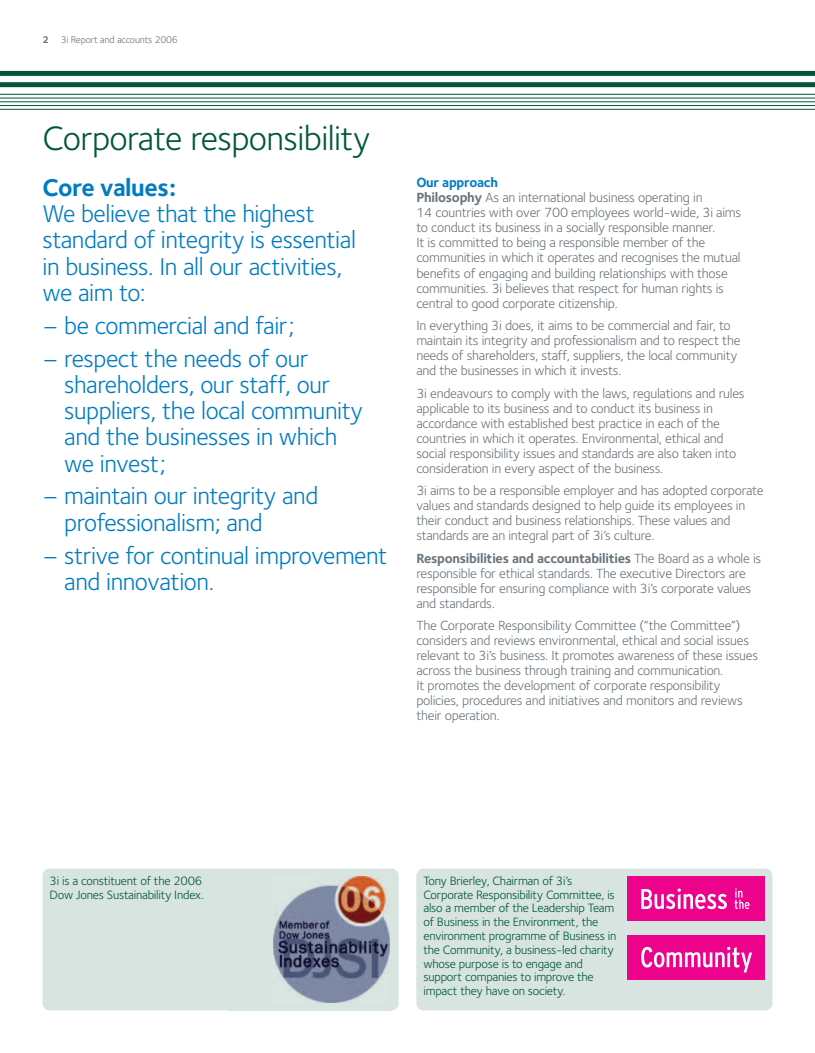
<style>
.page{position:relative;width:815px;height:1053px;background:#fff}
.page>*{position:absolute;margin:0;border:0;box-sizing:border-box;transform-origin:0 0}
.t1{font:35px "Foundry Sterling";letter-spacing:-.02em;color:#00573c}
.t2{font:25px/26.2px "Foundry Sterling";letter-spacing:-.02em;color:#007cc2}
.t3{font:700 25px "Foundry Sterling";letter-spacing:-.02em;color:#007cc2}
.t4{font:13.75px/15px "Foundry Sterling";letter-spacing:-.02em;color:#6a747b}
.t5{font:12.5px/13.8px "Foundry Sterling";letter-spacing:-.02em;color:#00573c}
.t6{font:10px "Foundry Sterling";letter-spacing:-.02em;color:#6a747b}
.s1{font-weight:700}
.s2{color:#6a747b}
.s3{font-weight:700;color:#007cc2}
</style>
<div class="page">
<div style="left:0;top:71px;width:815px;height:5px;background:#00573c"></div>
<div style="left:0;top:82px;width:815px;height:5px;background:#00573c"></div>
<hr style="left:0;top:94px;width:815px;height:1px;background:#00573c">
<hr style="left:0;top:98px;width:815px;height:1px;background:#00573c">
<hr style="left:0;top:101px;width:815px;height:1px;background:#00573c">
<hr style="left:0;top:105px;width:815px;height:1px;background:#00573c">
<hr style="left:0;top:109px;width:815px;height:1px;background:#00573c">
<div style="left:43px;top:868px;width:356px;height:142px;background:#d7e4e0;border-radius:7px"></div>
<img style="left:273px;top:876px;width:116px;height:126px">
<div style="left:416px;top:868px;width:356px;height:142px;background:#d7e4e0;border-radius:7px"></div>
<div style="left:627px;top:935px;width:138px;height:44px;background:#ed028c"></div>
<div style="left:627px;top:876px;width:138px;height:44px;background:#ed028c"></div>
<svg style="left:735px;top:888px;width:15px;height:20px"></svg>
<svg style="left:641px;top:888px;width:86px;height:21px"></svg>
<svg style="left:641px;top:946px;width:111px;height:26px"></svg>
<p class="t6" style="left:43px;top:36px;width:137px"><span class="s1">2</span> 3i Report and accounts 2006</p>
<h1 class="t1" style="left:43px;top:125px;width:329px">Corporate responsibility</h1>
<h2 class="t3" style="left:43px;top:177px;width:135px">Core values:</h2>
<h2 class="t2" style="left:43px;top:202px;width:315px">We believe that the highest standard of integrity is essential in business. In all our activities, we aim to:</h2>
<h2 class="t2" style="left:43px;top:314px;width:253px">– be commercial and fair;</h2>
<h2 class="t2" style="left:64px;top:347px;width:300px;text-indent:-22px">– respect the needs of our shareholders, our staff, our suppliers, the local community and the businesses in which we invest;</h2>
<h2 class="t2" style="left:64px;top:485px;width:256px;text-indent:-22px">– maintain our integrity and professionalism; and</h2>
<h2 class="t2" style="left:64px;top:544px;width:325px;text-indent:-22px">– strive for continual improvement and innovation<span class="s2">.</span></h2>
<p class="t4" style="left:416px;top:176px;width:326px"><span class="s3">Our approach<br></span><span class="s1">Philosophy</span> As an international business operating in<br>14 countries with over 700 employees world-wide, 3i aims to conduct its business in a socially responsible manner.<br>It is committed to being a responsible member of the communities in which it operates and recognises the mutual benefits of engaging and building relationships with those communities. 3i believes that respect for human rights is central to good corporate citizenship.</p>
<p class="t4" style="left:416px;top:319px;width:326px">In everything 3i does, it aims to be commercial and fair, to maintain its integrity and professionalism and to respect the needs of shareholders, staff, suppliers, the local community and the businesses in which it invests.</p>
<p class="t4" style="left:416px;top:386px;width:330px">3i endeavours to comply with the laws, regulations and rules applicable to its business and to conduct its business in accordance with established best practice in each of the countries in which it operates. Environmental, ethical and social responsibility issues and standards are also taken into consideration in every aspect of the business.</p>
<p class="t4" style="left:416px;top:484px;width:349px">3i aims to be a responsible employer and has adopted corporate values and standards designed to help guide its employees in their conduct and business relationships. These values and standards are an integral part of 3i’s culture.</p>
<p class="t4" style="left:416px;top:551px;width:346px"><span class="s1">Responsibilities and accountabilities</span> The Board as a whole is responsible for ethical standards. The executive Directors are responsible for ensuring compliance with 3i’s corporate values and standards.</p>
<p class="t4" style="left:416px;top:619px;width:343px">The Corporate Responsibility Committee (“the Committee”) considers and reviews environmental, ethical and social issues relevant to 3i’s business. It promotes awareness of these issues across the business through training and communication.<br>It promotes the development of corporate responsibility policies, procedures and initiatives and monitors and reviews their operation.</p>
<p class="t5" style="left:50px;top:874px;width:156px">3i is a constituent of the 2006<br>Dow Jones Sustainability Index.</p>
<p class="t5" style="left:423px;top:874px;width:194px">Tony Brierley, Chairman of 3i’s Corporate Responsibility Committee, is also a member of the Leadership Team of Business in the Environment, the environment programme of Business in the Community, a business-led charity whose purpose is to engage and support companies to improve the impact they have on society.</p>
</div>
